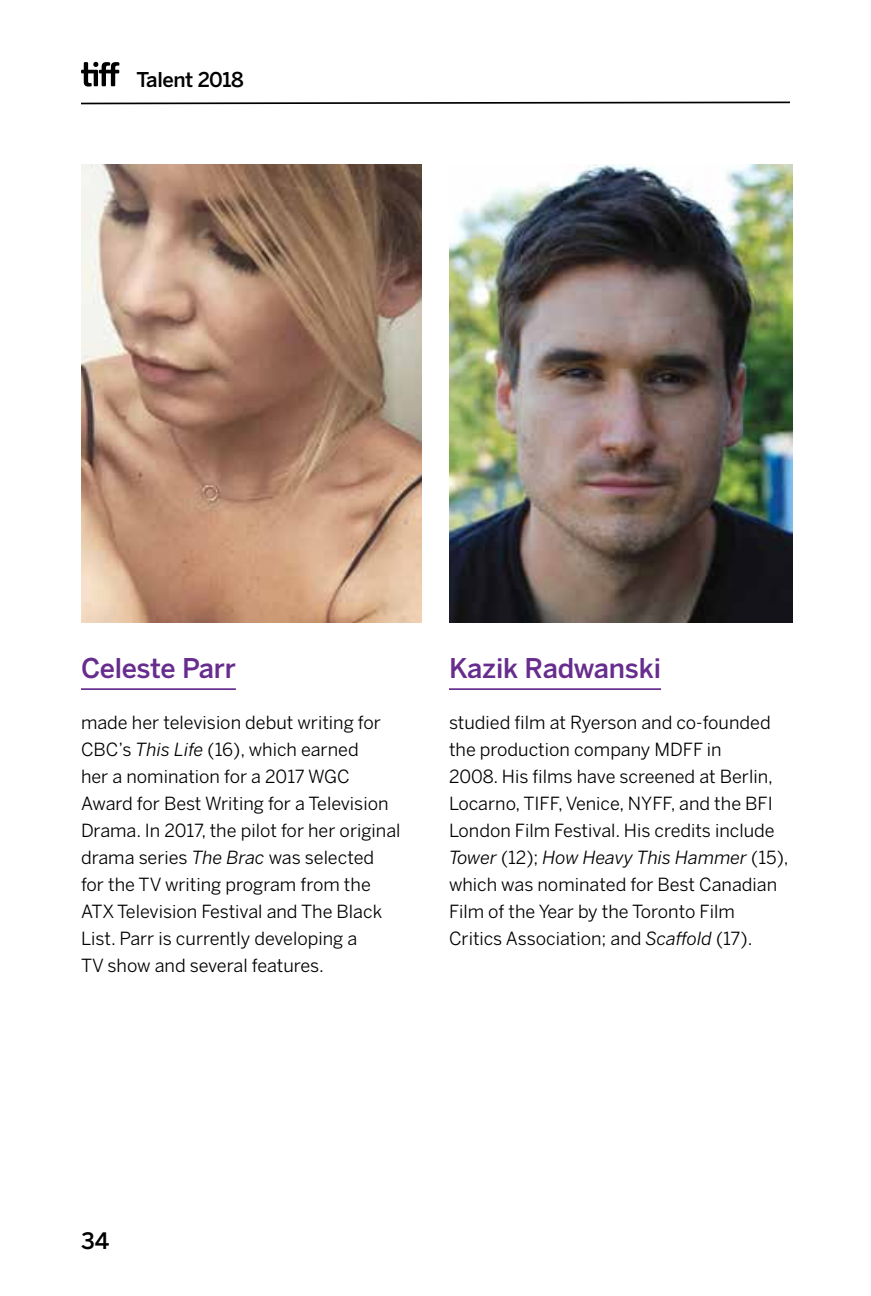
<style>
.page{position:relative;width:871px;height:1296px;background:#fff}
.page>*{position:absolute;margin:0;border:0;box-sizing:border-box;transform-origin:0 0}
.t1{font:500 27px "Benton Sans";letter-spacing:-.01em;color:#672d8e}
.t2{font:500 22.5px "Benton Sans";color:#000}
.t3{font:500 20.25px "Benton Sans";letter-spacing:-.02em;color:#000}
.t4{font:18px/27px "Benton Sans";color:#000}
.s1{font-style:italic}
</style>
<div class="page">
<svg style="left:81px;top:101px;width:709px;height:4px"></svg>
<svg style="left:81px;top:62px;width:38px;height:25px"></svg>
<hr style="left:81px;top:688px;width:155px;height:2px;background:#672d8e">
<hr style="left:449px;top:688px;width:212px;height:2px;background:#672d8e">
<img style="left:81px;top:164px;width:341px;height:458px">
<img style="left:449px;top:164px;width:343px;height:458px">
<p class="t3" style="left:136px;top:67px;width:109px">Talent 2018</p>
<h1 class="t1" style="left:81px;top:652px;width:156px">Celeste Parr</h1>
<p class="t4" style="left:81px;top:709px;width:321px">made her television debut writing for CBC’s <span class="s1">This Life</span> (16), which earned<br>her a nomination for a 2017 WGC Award for Best Writing for a Television Drama. In 2017, the pilot for her original drama series <span class="s1">The Brac</span> was selected for the TV writing program from the ATX Television Festival and The Black List. Parr is currently developing a<br>TV show and several features.</p>
<h1 class="t1" style="left:449px;top:652px;width:213px">Kazik Radwanski</h1>
<p class="t4" style="left:449px;top:709px;width:341px">studied film at Ryerson and co-founded the production company MDFF in<br>2008. His films have screened at Berlin, Locarno, TIFF, Venice, NYFF, and the BFI London Film Festival. His credits include <span class="s1">Tower</span> (12); <span class="s1">How Heavy This Hammer</span> (15), which was nominated for Best Canadian Film of the Year by the Toronto Film Critics Association; and <span class="s1">Scaffold</span> (17).</p>
<p class="t2" style="left:81px;top:1227px;width:30px">34</p>
</div>
